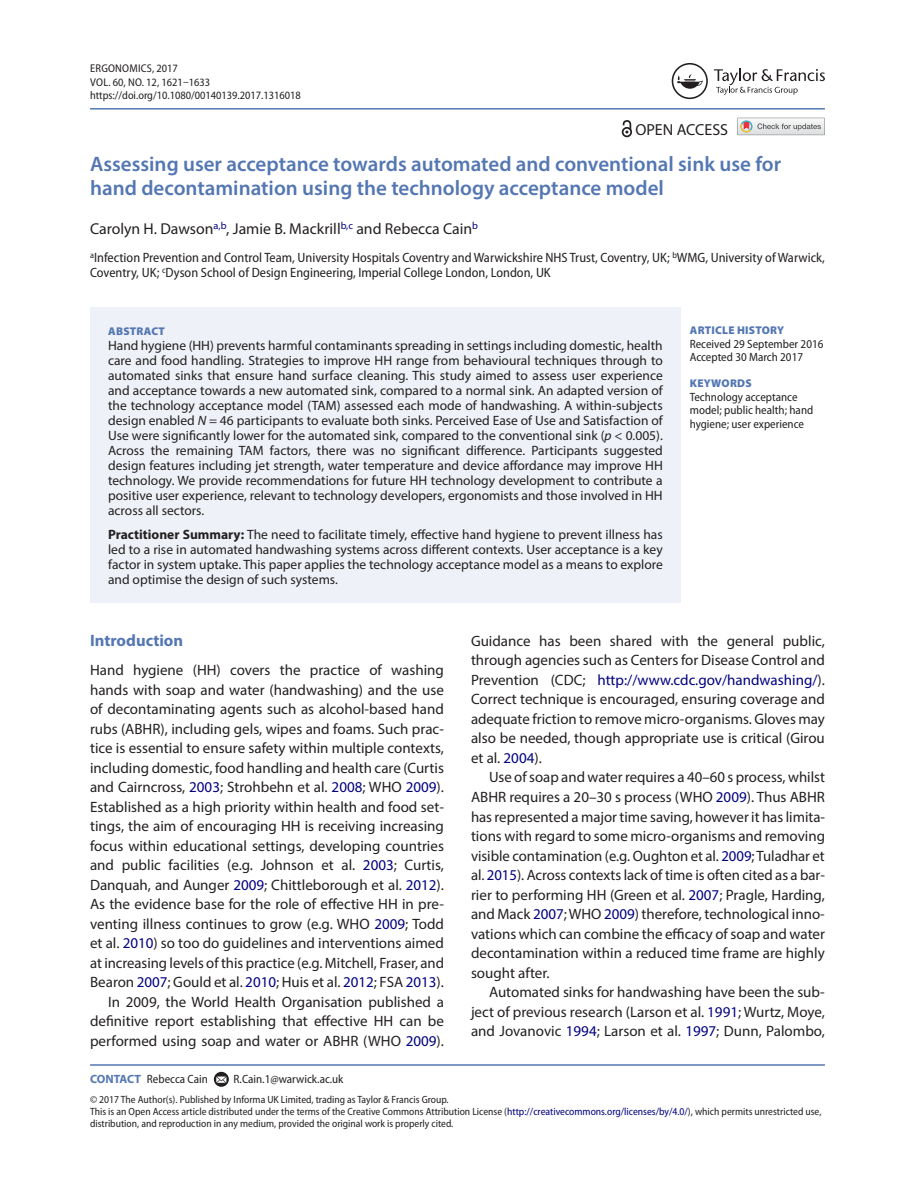
<style>
.page{position:relative;width:915px;height:1191px;background:#fff}
.page>*{position:absolute;margin:0;border:0;box-sizing:border-box;transform-origin:0 0}
.t1{font:600 21px/24px "Myriad Pro";color:#5477b3}
.t2{font:700 16.5px "Myriad Pro";color:#5477b3}
.t3{font:16.05px "Myriad Pro";color:#231f20}
.t4{font:15.75px "Myriad Pro";color:#231f20}
.t5{font:15px/19.5px "Myriad Pro";color:#231f20;text-align:justify}
.t6{font:13.5px/15px "Myriad Pro";color:#231f20;text-align:justify}
.t7{font:semi-condensed 13.5px/15px "Myriad Pro";color:#231f20}
.t8{font:semi-condensed 12px/13.5px "Myriad Pro";color:#231f20}
.t9{font:semi-condensed 11.25px/13.5px "Myriad Pro";color:#231f20}
.t10{font:900 11.25px "Myriad Pro";letter-spacing:.02em;color:#5477b3}
.t11{font:semi-condensed 10.5px/12px "Myriad Pro";color:#231f20}
.s1{font-style:italic}
.s2{font-weight:700}
.s3{color:#000080}
.s4{font-weight:700;font-stretch:normal;color:#5477b3}
</style>
<div class="page">
<hr style="left:90px;top:108px;width:734px;height:2px;background:#5477b3">
<div style="left:90px;top:308px;width:590px;height:225px;background:#eef1f7"></div>
<div style="left:90px;top:497px;width:590px;height:105px;background:#eef1f7"></div>
<hr style="left:90px;top:1064px;width:734px;height:1px;background:#5477b3">
<svg style="left:214px;top:1071px;width:15px;height:15px"></svg>
<svg style="left:216px;top:1076px;width:10px;height:6px"></svg>
<svg style="left:713px;top:69px;width:111px;height:26px"></svg>
<svg style="left:671px;top:63px;width:36px;height:36px"></svg>
<svg style="left:621px;top:120px;width:10px;height:17px"></svg>
<svg style="left:737px;top:118px;width:87px;height:17px"></svg>
<p class="t9" style="left:90px;top:62px;width:212px">Ergonomics, 2017<br>VOL. 60, NO. 12, 1621–1633 https://doi.org/10.1080/00140139.2017.1316018</p>
<p class="t3" style="left:635px;top:120px;width:94px">OPEN ACCESS</p>
<h1 class="t1" style="left:90px;top:151px;width:692px">Assessing user acceptance towards automated and conventional sink use for hand decontamination using the technology acceptance model</h1>
<p class="t4" style="left:90px;top:219px;width:389px">Carolyn H. Dawson<sup>a,b</sup>, Jamie B. Mackrill<sup>b,c</sup> and Rebecca Cain<sup>b</sup></p>
<p class="t7" style="left:90px;top:250px;width:736px"><sup>a</sup>Infection Prevention and Control Team, University Hospitals Coventry and Warwickshire NHS Trust, Coventry, UK; <sup>b</sup>WMG, University of Warwick,<br>Coventry, UK; <sup>c</sup>Dyson School of Design Engineering, Imperial College London, London, UK</p>
<p class="t10" style="left:108px;top:324px;width:58px">ABSTRACT</p>
<p class="t6" style="left:108px;top:337px;width:556px">Hand hygiene (HH) prevents harmful contaminants spreading in settings including domestic, health care and food handling. Strategies to improve HH range from behavioural techniques through to automated sinks that ensure hand surface cleaning. This study aimed to assess user experience and acceptance towards a new automated sink, compared to a normal sink. An adapted version of the technology acceptance model (TAM) assessed each mode of handwashing. A within-subjects design enabled <span class="s1">N</span> = 46 participants to evaluate both sinks. Perceived Ease of Use and Satisfaction of Use were significantly lower for the automated sink, compared to the conventional sink (<span class="s1">p</span> &lt; 0.005).<br>Across the remaining TAM factors, there was no significant difference. Participants suggested design features including jet strength, water temperature and device affordance may improve HH technology. We provide recommendations for future HH technology development to contribute a positive user experience, relevant to technology developers, ergonomists and those involved in HH across all sectors.</p>
<p class="t6" style="left:108px;top:526px;width:556px"><span class="s2">Practitioner Summary:</span> The need to facilitate timely, effective hand hygiene to prevent illness has led to a rise in automated handwashing systems across different contexts. User acceptance is a key factor in system uptake. This paper applies the technology acceptance model as a means to explore and optimise the design of such systems.</p>
<p class="t10" style="left:689px;top:324px;width:96px">ARTICLE HISTORY</p>
<p class="t8" style="left:689px;top:337px;width:135px">Received 29 September 2016<br>Accepted 30 March 2017</p>
<p class="t10" style="left:689px;top:377px;width:63px">KEYWORDS</p>
<p class="t8" style="left:689px;top:390px;width:125px">Technology acceptance model; public health; hand hygiene; user experience</p>
<p class="t2" style="left:90px;top:629px;width:95px">Introduction</p>
<p class="t5" style="left:90px;top:660px;width:355px;text-align:right">Hand hygiene (HH) covers the practice of washing hands with soap and water (handwashing) and the use of decontaminating agents such as alcohol-based hand rubs (ABHR), including gels, wipes and foams. Such prac&shy;tice is essential to ensure safety within multiple contexts, including domestic, food handling and health care (Curtis and Cairncross, <span class="s3">2003</span>; Strohbehn et al. <span class="s3">2008</span>; WHO <span class="s3">2009</span>).<br>Established as a high priority within health and food set&shy;tings, the aim of encouraging HH is receiving increasing focus within educational settings, developing countries and public facilities (e.g. Johnson et al. <span class="s3">2003</span>; Curtis, Danquah, and Aunger <span class="s3">2009</span>; Chittleborough et al. <span class="s3">2012</span>).<br>As the evidence base for the role of effective HH in pre&shy;venting illness continues to grow (e.g. WHO <span class="s3">2009</span>; Todd et al. <span class="s3">2010</span>) so too do guidelines and interventions aimed at increasing levels of this practice (e.g. Mitchell, Fraser, and Bearon <span class="s3">2007</span>; Gould et al. <span class="s3">2010</span>; Huis et al. <span class="s3">2012</span>; FSA <span class="s3">2013</span>).<br>In 2009, the World Health Organisation published a definitive report establishing that effective HH can be performed using soap and water or ABHR (WHO <span class="s3">2009</span>).</p>
<p class="t8" style="left:90px;top:1072px;width:119px"><span class="s4">CONTACT</span> Rebecca Cain</p>
<p class="t8" style="left:233px;top:1072px;width:111px">R.Cain.1@warwick.ac.uk</p>
<p class="t5" style="left:471px;top:631px;width:355px">Guidance has been shared with the general public, through agencies such as Centers for Disease Control and Prevention (CDC; <span class="s3">http://www.cdc.gov/handwashing/</span>).<br>Correct technique is encouraged, ensuring coverage and adequate friction to remove micro-organisms. Gloves may also be needed, though appropriate use is critical (Girou et al. <span class="s3">2004</span>).</p>
<p class="t5" style="left:471px;top:767px;width:355px;text-indent:18px">Use of soap and water requires a 40–60 s process, whilst ABHR requires a 20–30 s process (WHO <span class="s3">2009</span>). Thus ABHR has represented a major time saving, however it has limita&shy;tions with regard to some micro-organisms and removing visible contamination (e.g. Oughton et al. <span class="s3">2009</span>; Tuladhar et al. <span class="s3">2015</span>). Across contexts lack of time is often cited as a bar&shy;rier to performing HH (Green et al. <span class="s3">2007</span>; Pragle, Harding, and Mack <span class="s3">2007</span>; WHO <span class="s3">2009</span>) therefore, technological inno&shy;vations which can combine the efficacy of soap and water decontamination within a reduced time frame are highly sought after.</p>
<p class="t5" style="left:471px;top:982px;width:355px;text-indent:18px">Automated sinks for handwashing have been the sub&shy;ject of previous research (Larson et al. <span class="s3">1991</span>; Wurtz, Moye, and Jovanovic <span class="s3">1994</span>; Larson et al. <span class="s3">1997</span>; Dunn, Palombo,</p>
<p class="t11" style="left:90px;top:1093px;width:732px">© 2017 The Author(s). Published by Informa UK Limited, trading as Taylor &amp; Francis Group.<br>This is an Open Access article distributed under the terms of the Creative Commons Attribution License (<span class="s3">http://creativecommons.org/licenses/by/4.0/</span>), which permits unrestricted use, distribution, and reproduction in any medium, provided the original work is properly cited.</p>
</div>
